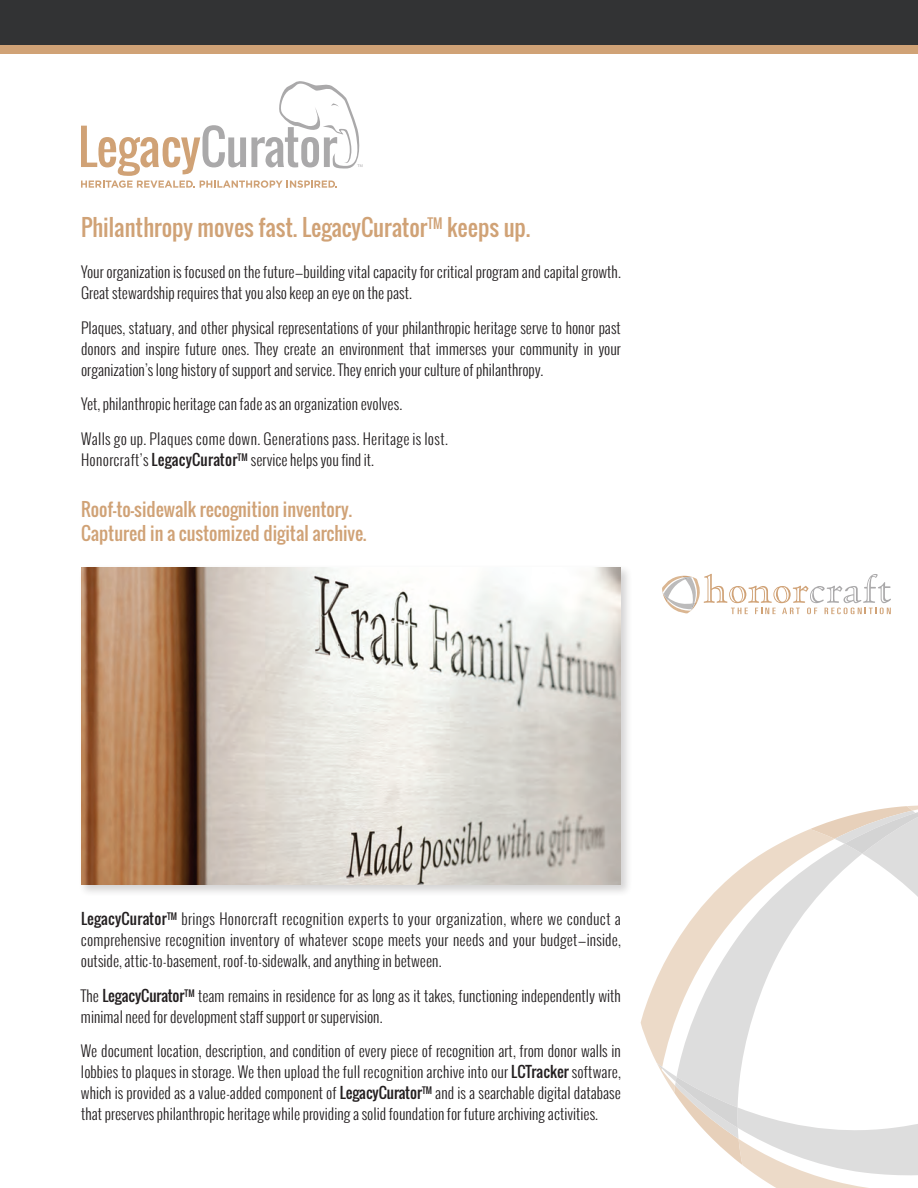
<style>
.page{position:relative;width:918px;height:1188px;background:#fff}
.page>*{position:absolute;margin:0;border:0;box-sizing:border-box;transform-origin:0 0}
.t1{font:22.5px "Oswald";color:#d0a276}
.t2{font:18px/24px "Oswald";color:#d0a276}
.t3{font:300 15px/21px "Oswald";color:#231f20;text-align:justify}
.t4{font:300 15px/21px "Oswald";letter-spacing:.02em;color:#231f20}
.s1{font-weight:400}
</style>
<div class="page">
<svg style="left:641px;top:978px;width:16px;height:85px"></svg>
<svg style="left:657px;top:805px;width:261px;height:383px"></svg>
<div style="left:0;top:0;width:918px;height:45px;background:#323334"></div>
<div style="left:0;top:45px;width:918px;height:9px;background:#d0a276"></div>
<svg style="left:662px;top:574px;width:229px;height:40px"></svg>
<svg style="left:81px;top:81px;width:281px;height:107px"></svg>
<div style="left:78px;top:564px;width:555px;height:333px;background:#231f20;opacity:.2"></div>
<img style="left:81px;top:567px;width:540px;height:318px">
<h1 class="t1" style="left:81px;top:210px;width:451px">Philanthropy moves fast. LegacyCurator<sup>TM</sup> keeps up.</h1>
<p class="t3" style="left:81px;top:261px;width:542px">Your organization is focused on the future—building vital capacity for critical program and capital growth.<br>Great stewardship requires that you also keep an eye on the past.</p>
<p class="t3" style="left:81px;top:317px;width:542px">Plaques, statuary, and other physical representations of your philanthropic heritage serve to honor past donors and inspire future ones. They create an environment that immerses your community in your organization’s long history of support and service. They enrich your culture of philanthropy.</p>
<p class="t3" style="left:81px;top:393px;width:323px">Yet, philanthropic heritage can fade as an organization evolves.</p>
<p class="t4" style="left:81px;top:428px;width:368px">Walls go up. Plaques come down. Generations pass. Heritage is lost.<br>Honorcraft’s <span class="s1">LegacyCurator</span><sup>TM</sup> service helps you find it.</p>
<p class="t2" style="left:81px;top:497px;width:287px">Roof-to-sidewalk recognition inventory.<br>Captured in a customized digital archive.</p>
<p class="t3" style="left:81px;top:909px;width:542px"><span class="s1">LegacyCurator</span><sup>TM</sup> brings Honorcraft recognition experts to your organization, where we conduct a comprehensive recognition inventory of whatever scope meets your needs and your budget—inside, outside, attic-to-basement, roof-to-sidewalk, and anything in between.</p>
<p class="t3" style="left:81px;top:985px;width:542px">The <span class="s1">LegacyCurator</span><sup>TM</sup> team remains in residence for as long as it takes, functioning independently with minimal need for development staff support or supervision.</p>
<p class="t3" style="left:81px;top:1041px;width:542px">We document location, description, and condition of every piece of recognition art, from donor walls in lobbies to plaques in storage. We then upload the full recognition archive into our <span class="s1">LCTracker</span> software, which is provided as a value-added component of <span class="s1">LegacyCurator</span><sup>TM</sup> and is a searchable digital database that preserves philanthropic heritage while providing a solid foundation for future archiving activities.</p>
</div>
